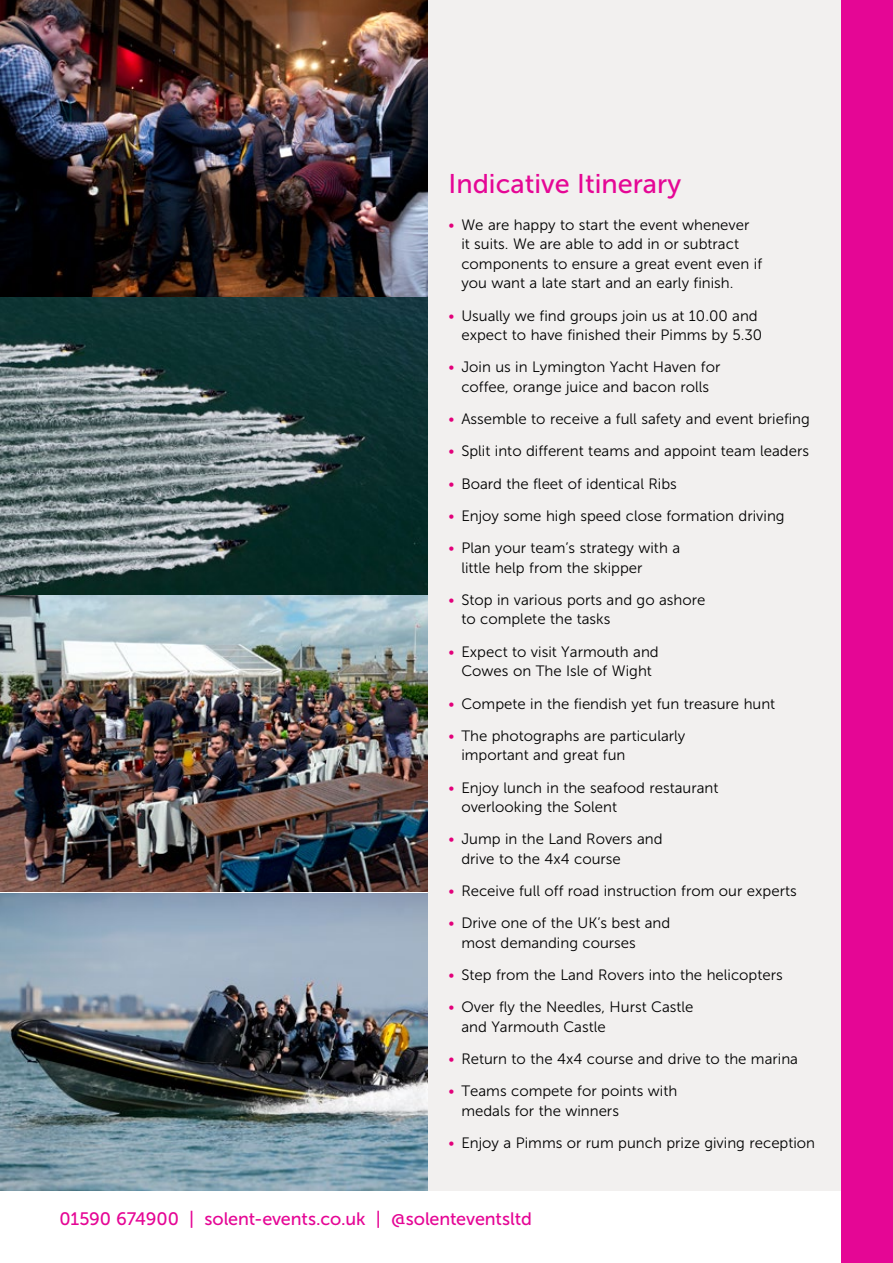
<style>
.page{position:relative;width:893px;height:1263px;background:#fff}
.page>*{position:absolute;margin:0;border:0;box-sizing:border-box;transform-origin:0 0}
.t1{font:27px "Museo Sans 500";color:#e50695}
.t2{font:18px "Museo Sans 500";letter-spacing:-.005em;color:#e50695}
.t3{font:15px/19.5px "Museo Sans 300";color:#000}
.s1{color:#e2007a}
</style>
<div class="page">
<div style="left:427px;top:0;width:415px;height:1191px;background:#f2f0ef"></div>
<img style="left:0;top:0;width:427px;height:595px">
<img style="left:0;top:893px;width:427px;height:298px">
<svg style="left:0;top:298px;width:427px;height:296px;background:#3c5757"></svg>
<img style="left:0;top:595px;width:427px;height:297px">
<div style="left:842px;top:0;width:51px;height:1263px;background:#e50695"></div>
<h1 class="t1" style="left:449px;top:169px;width:234px">Indicative Itinerary</h1>
<p class="t3" style="left:461px;top:215px;width:302px;text-indent:-13px"><span class="s1">•</span> We are happy to start the event whenever<br>it suits. We are able to add in or subtract components to ensure a great event even if you want a late start and an early finish.</p>
<p class="t3" style="left:461px;top:306px;width:302px;text-indent:-13px"><span class="s1">•</span> Usually we find groups join us at 10.00 and expect to have finished their Pimms by 5.30</p>
<p class="t3" style="left:449px;top:358px;width:273px;text-align:center"><span class="s1">•</span> Join us in Lymington Yacht Haven for coffee, orange juice and bacon rolls</p>
<p class="t3" style="left:449px;top:409px;width:363px"><span class="s1">•</span> Assemble to receive a full safety and event briefing</p>
<p class="t3" style="left:449px;top:442px;width:362px"><span class="s1">•</span> Split into different teams and appoint team leaders</p>
<p class="t3" style="left:449px;top:474px;width:230px"><span class="s1">•</span> Board the fleet of identical Ribs</p>
<p class="t3" style="left:449px;top:506px;width:338px"><span class="s1">•</span> Enjoy some high speed close formation driving</p>
<p class="t3" style="left:461px;top:538px;width:220px;text-indent:-13px"><span class="s1">•</span> Plan your team’s strategy with a little help from the skipper</p>
<p class="t3" style="left:461px;top:590px;width:246px;text-indent:-13px"><span class="s1">•</span> Stop in various ports and go ashore to complete the tasks</p>
<p class="t3" style="left:449px;top:642px;width:212px;text-align:center"><span class="s1">•</span> Expect to visit Yarmouth and<br>Cowes on The Isle of Wight</p>
<p class="t3" style="left:449px;top:694px;width:328px"><span class="s1">•</span> Compete in the fiendish yet fun treasure hunt</p>
<p class="t3" style="left:461px;top:726px;width:225px;text-indent:-13px"><span class="s1">•</span> The photographs are particularly important and great fun</p>
<p class="t3" style="left:461px;top:778px;width:259px;text-indent:-13px"><span class="s1">•</span> Enjoy lunch in the seafood restaurant overlooking the Solent</p>
<p class="t3" style="left:461px;top:829px;width:203px;text-indent:-13px"><span class="s1">•</span> Jump in the Land Rovers and drive to the 4x4 course</p>
<p class="t3" style="left:449px;top:881px;width:350px"><span class="s1">•</span> Receive full off road instruction from our experts</p>
<p class="t3" style="left:461px;top:913px;width:210px;text-indent:-13px"><span class="s1">•</span> Drive one of the UK’s best and most demanding courses</p>
<p class="t3" style="left:449px;top:965px;width:336px"><span class="s1">•</span> Step from the Land Rovers into the helicopters</p>
<p class="t3" style="left:461px;top:997px;width:234px;text-indent:-13px"><span class="s1">•</span> Over fly the Needles, Hurst Castle and Yarmouth Castle</p>
<p class="t3" style="left:449px;top:1049px;width:351px"><span class="s1">•</span> Return to the 4x4 course and drive to the marina</p>
<p class="t3" style="left:461px;top:1081px;width:217px;text-indent:-13px"><span class="s1">•</span> Teams compete for points with medals for the winners</p>
<p class="t3" style="left:449px;top:1133px;width:368px"><span class="s1">•</span> Enjoy a Pimms or rum punch prize giving reception</p>
<p class="t2" style="left:60px;top:1209px;width:474px">01590 674900 | solent-events.co.uk | @solenteventsltd</p>
</div>
